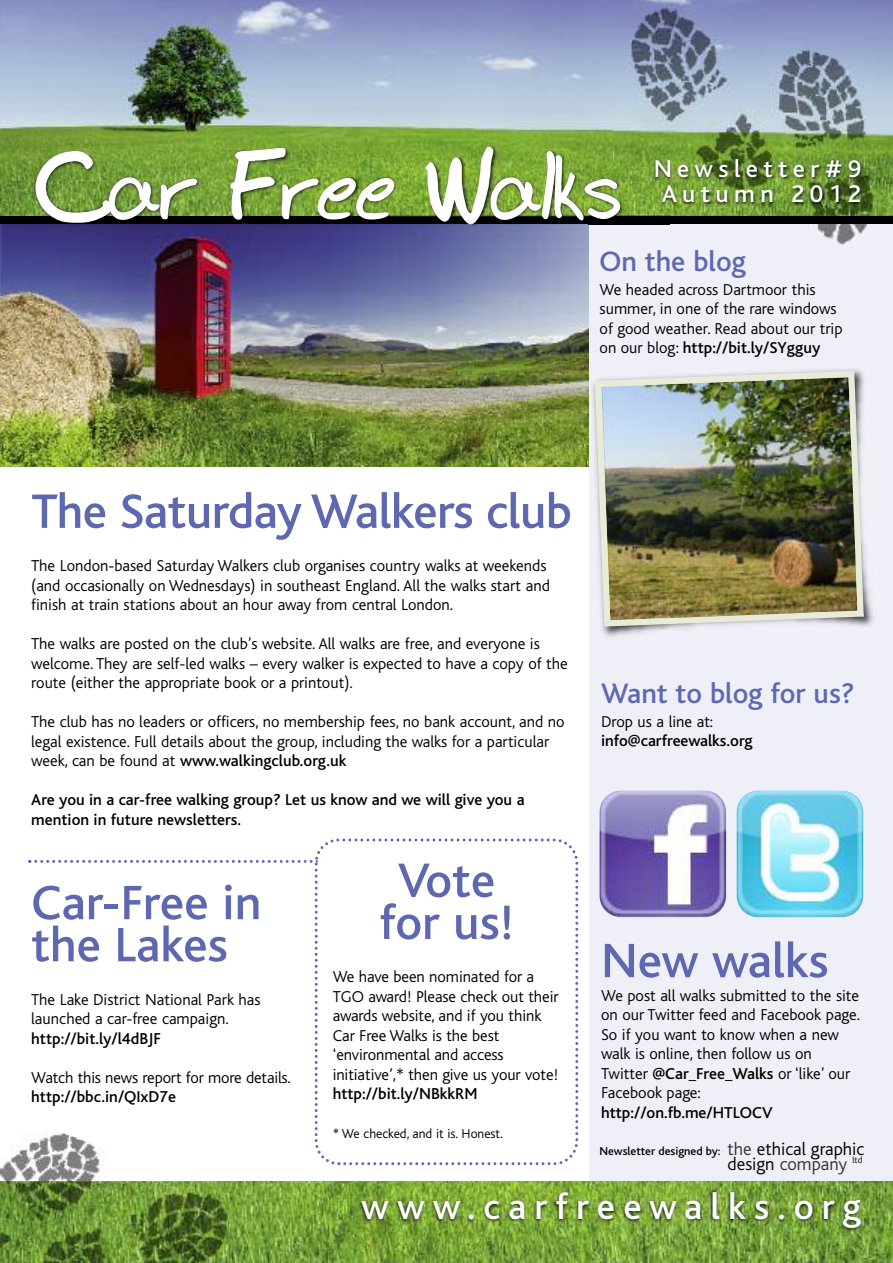
<style>
.page{position:relative;width:893px;height:1263px;background:#fff}
.page>*{position:absolute;margin:0;border:0;box-sizing:border-box;transform-origin:0 0}
.t1{font:700 85.8px "Bud Hand";color:#fff}
.t2{font:500 50.55px/42.2px "Bliss";letter-spacing:-.01em;color:#5e68b0}
.t3{font:500 37.8px "Bliss";letter-spacing:.215em;color:#fff}
.t4{font:500 29.4px "Bliss";color:#5e68b0}
.t5{font:500 25.2px/25.2px "Bliss";letter-spacing:.215em;color:#fff;text-align:center}
.t6{font:300 18.6px/15.5px "Bliss";color:#000}
.t7{font:300 16.5px/19.5px "Bliss";color:#000}
.t8{font:500 16.5px/19.5px "Bliss";color:#000}
.t9{font:300 13.5px "Bliss";color:#000}
.t10{font:500 12px "Bliss";color:#000}
.s1{font-weight:500}
.s2{color:#333}
</style>
<div class="page">
<div style="left:589px;top:203px;width:304px;height:983px;background:#eff0f7"></div>
<img style="left:0;top:224px;width:589px;height:243px">
<img style="left:225px;top:1181px;width:668px;height:82px">
<img style="left:0;top:0;width:893px;height:216px">
<img style="left:817px;top:224px;width:51px;height:22px">
<img style="left:782px;top:223px;width:86px;height:1px">
<img style="left:613px;top:0;width:277px;height:151px">
<img style="left:1px;top:224px;width:669px;height:46px">
<img style="left:590px;top:223px;width:80px;height:1px">
<div style="left:1px;top:216px;width:588px;height:8px;background:#000"></div>
<img style="left:1px;top:138px;width:669px;height:13px">
<img style="left:1px;top:151px;width:870px;height:65px">
<img style="left:0;top:1132px;width:102px;height:49px">
<img style="left:0;top:1181px;width:225px;height:82px">
<img style="left:871px;top:216px;width:22px;height:7px">
<div style="left:371px;top:216px;width:392px;height:7px;background:#000"></div>
<img style="left:871px;top:151px;width:22px;height:65px">
<img style="left:670px;top:182px;width:93px;height:34px">
<img style="left:763px;top:216px;width:108px;height:7px">
<img style="left:613px;top:151px;width:57px;height:31px">
<img style="left:371px;top:175px;width:23px;height:45px">
<img style="left:426px;top:151px;width:158px;height:72px">
<img style="left:239px;top:1183px;width:643px;height:54px">
<img style="left:18px;top:1183px;width:221px;height:54px">
<img style="left:602px;top:575px;width:272px;height:62px">
<img style="left:592px;top:369px;width:275px;height:261px">
<img style="left:600px;top:791px;width:126px;height:126px;border-radius:21px">
<img style="left:737px;top:791px;width:126px;height:126px;border-radius:21px">
<svg style="left:28px;top:860px;width:285px;height:3px"></svg>
<svg style="left:314px;top:838px;width:265px;height:328px"></svg>
<h1 class="t1" style="left:39px;top:138px;width:583px">Car Free Walks</h1>
<h3 class="t5" style="left:654px;top:159px;width:209px">Newsletter#9<br>Autumn 2012</h3>
<h3 class="t4" style="left:600px;top:251px;width:148px">On the blog</h3>
<p class="t7" style="left:600px;top:281px;width:244px">We headed across Dartmoor this summer, in one of the rare windows of good weather. Read about our trip on our blog: <span class="s1">http://bit.ly/SYgguy</span></p>
<h2 class="t2" style="left:31px;top:496px;width:542px">The Saturday Walkers club</h2>
<p class="t7" style="left:31px;top:557px;width:520px">The London-based Saturday Walkers club organises country walks at weekends (and occasionally on Wednesdays) in southeast England. All the walks start and finish at train stations about an hour away from central London.</p>
<p class="t7" style="left:31px;top:635px;width:538px">The walks are posted on the club’s website. All walks are free, and everyone is welcome. They are self-led walks – every walker is expected to have a copy of the route (either the appropriate book or a printout).</p>
<p class="t7" style="left:31px;top:713px;width:535px">The club has no leaders or officers, no membership fees, no bank account, and no legal existence. Full details about the group, including the walks for a particular week, can be found at <span class="s1">www.walkingclub.org.uk</span></p>
<p class="t8" style="left:31px;top:792px;width:495px">Are you in a car-free walking group? Let us know and we will give you a mention in future newsletters.</p>
<h2 class="t2" style="left:31px;top:887px;width:232px">Car-Free in the Lakes</h2>
<p class="t7" style="left:31px;top:991px;width:231px">The Lake District National Park has launched a car-free campaign.</p>
<p class="t8" style="left:31px;top:1030px;width:131px">http://bit.ly/l4dBJF</p>
<p class="t7" style="left:31px;top:1069px;width:261px">Watch this news report for more details.</p>
<p class="t8" style="left:31px;top:1089px;width:146px">http://bbc.in/QIxD7e</p>
<h2 class="t2" style="left:379px;top:865px;width:136px;text-align:center">Vote for us!</h2>
<p class="t7" style="left:333px;top:969px;width:227px">We have been nominated for a<br>TGO award! Please check out their awards website, and if you think<br>Car Free Walks is the best ‘environmental and access initiative’,* then give us your vote!</p>
<p class="t8" style="left:333px;top:1086px;width:146px">http://bit.ly/NBkkRM</p>
<p class="t9" style="left:333px;top:1129px;width:172px">* We checked, and it is. Honest.</p>
<h3 class="t4" style="left:601px;top:684px;width:255px">Want to blog for us?</h3>
<p class="t7" style="left:601px;top:713px;width:114px">Drop us a line at:</p>
<p class="t8" style="left:601px;top:733px;width:153px">info@carfreewalks.org</p>
<h2 class="t2" style="left:601px;top:945px;width:229px">New walks</h2>
<p class="t7" style="left:601px;top:987px;width:260px">We post all walks submitted to the site on our Twitter feed and Facebook page.<br>So if you want to know when a new walk is online, then follow us on<br>Twitter <span class="s1">@Car_Free_Walks</span> or ‘like’ our<br>Facebook page:</p>
<p class="t8" style="left:601px;top:1105px;width:173px">http://on.fb.me/HTLOCV</p>
<p class="t6" style="left:728px;top:1143px;width:138px"><span class="s2">the</span> ethical graphic design <span class="s2">company</span> <sup>ltd</sup></p>
<p class="t10" style="left:600px;top:1147px;width:122px">Newsletter designed by:</p>
<h3 class="t3" style="left:361px;top:1194px;width:501px">www.carfreewalks.org</h3>
</div>
